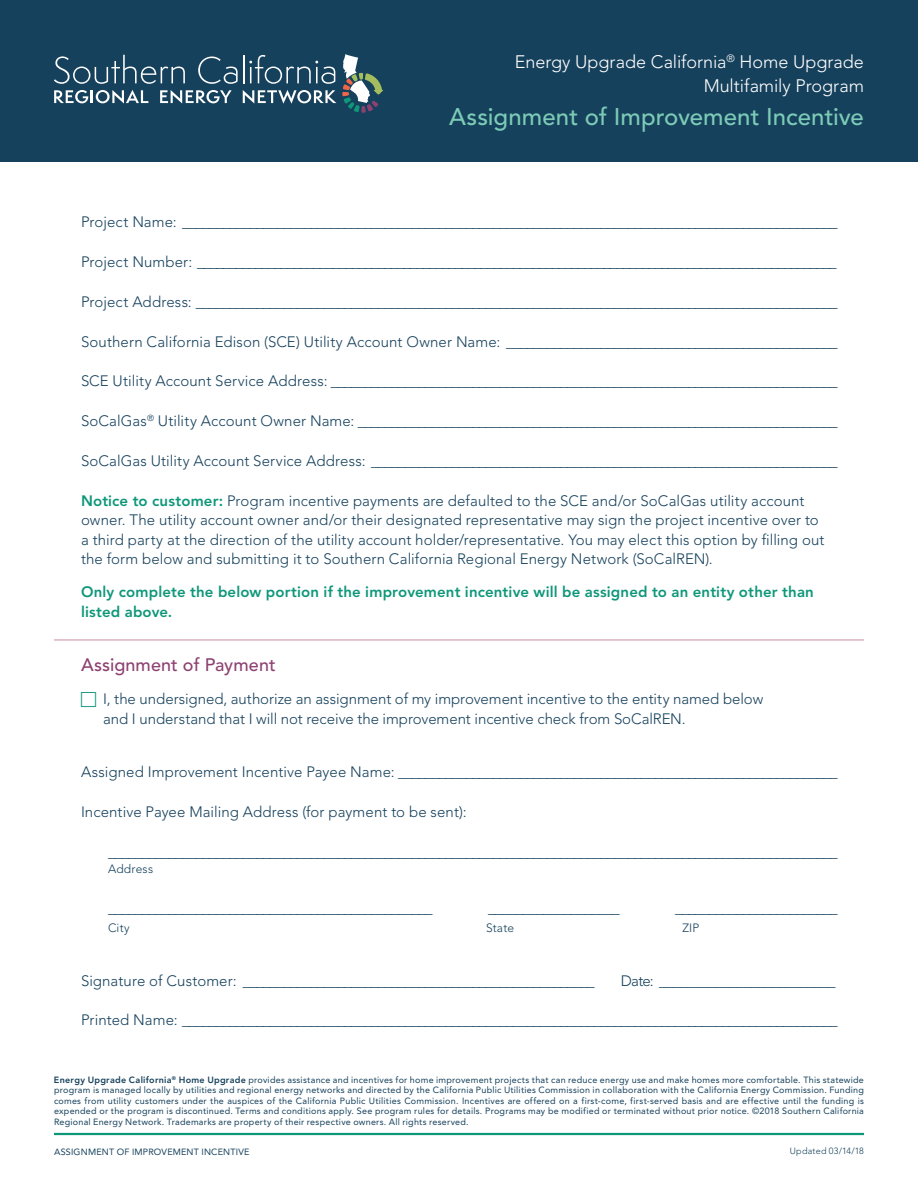
<style>
.page{position:relative;width:918px;height:1188px;background:#fff}
.page>*{position:absolute;margin:0;border:0;box-sizing:border-box;transform-origin:0 0}
.Form_Title{font:500 24px "Avenir LT Std";letter-spacing:.005em;color:#7ccbb7}
.Program_name{font:300 18px/24px "Avenir LT Std";color:#fff;text-align:right}
.S2{font:500 18px "Avenir LT Std";letter-spacing:.005em;color:#8d4171}
.Body{font:300 15px/19.5px "Avenir LT Std";letter-spacing:.005em;color:#16415c}
.Body-2{font:800 15px/19.5px "Avenir LT Std";letter-spacing:.01em;color:#0f977a}
.body_small{font:300 12px "Avenir LT Std";letter-spacing:.015em;color:#16415c}
.t1{font:9px/10.5px "Avenir LT Std";letter-spacing:.025em;color:#16415c;text-align:justify}
.t2{font:300 9px "Avenir LT Std";letter-spacing:.03em;color:#16415c}
.s1{font-weight:800;color:#0f977a}
.s2{font-weight:800}
</style>
<div class="page">
<hr style="left:54px;top:1133px;width:810px;height:2px;background:#0f977a">
<div style="left:0;top:0;width:918px;height:162px;background:#16415c"></div>
<svg style="left:342px;top:54px;width:41px;height:59px"></svg>
<svg style="left:54px;top:90px;width:94px;height:14px"></svg>
<svg style="left:160px;top:90px;width:72px;height:14px"></svg>
<svg style="left:243px;top:90px;width:93px;height:14px"></svg>
<svg style="left:54px;top:55px;width:131px;height:29px"></svg>
<svg style="left:198px;top:55px;width:137px;height:29px"></svg>
<hr style="left:54px;top:640px;width:810px;height:1px;background:#c98da3">
<p class="Program_name" style="left:515px;top:49px;width:351px">Energy Upgrade California<sup>®</sup> Home Upgrade<br>Multifamily Program</p>
<p class="Form_Title" style="left:449px;top:103px;width:416px">Assignment of Improvement Incentive</p>
<p class="Body" style="left:81px;top:212px;width:758px">Project Name: _________________________________________________________________________________________________</p>
<p class="Body" style="left:81px;top:252px;width:757px">Project Number: ___________________________________________________________________________________________________</p>
<p class="Body" style="left:81px;top:292px;width:758px">Project Address: _______________________________________________________________________________________________</p>
<p class="Body" style="left:81px;top:332px;width:758px">Southern California Edison (SCE) Utility Account Owner Name: _________________________________________________</p>
<p class="Body" style="left:81px;top:371px;width:758px">SCE Utility Account Service Address: ___________________________________________________________________________</p>
<p class="Body" style="left:81px;top:411px;width:758px">SoCalGas<sup>®</sup> Utility Account Owner Name: _______________________________________________________________________</p>
<p class="Body" style="left:81px;top:451px;width:758px">SoCalGas Utility Account Service Address: _____________________________________________________________________</p>
<p class="Body" style="left:81px;top:491px;width:745px"><span class="s1">Notice to customer:</span> Program incentive payments are defaulted to the SCE and/or SoCalGas utility account owner. The utility account owner and/or their designated representative may sign the project incentive over to a third party at the direction of the utility account holder/representative. You may elect this option by filling out the form below and submitting it to Southern California Regional Energy Network (SoCalREN).</p>
<p class="Body-2" style="left:81px;top:582px;width:734px">Only complete the below portion if the improvement incentive will be assigned to an entity other than listed above.</p>
<p class="S2" style="left:81px;top:655px;width:196px">Assignment of Payment</p>
<p class="Body" style="left:103px;top:689px;width:662px">I, the undersigned, authorize an assignment of my improvement incentive to the entity named below and I understand that I will not receive the improvement incentive check from SoCalREN.</p>
<p class="Body" style="left:81px;top:762px;width:758px">Assigned Improvement Incentive Payee Name: _________________________________________________________________</p>
<p class="Body" style="left:81px;top:802px;width:387px">Incentive Payee Mailing Address (for payment to be sent):</p>
<p class="Body" style="left:108px;top:842px;width:731px">____________________________________________________________________________________________________________</p>
<p class="body_small" style="left:108px;top:862px;width:47px">Address</p>
<p class="Body" style="left:108px;top:898px;width:326px">________________________________________________</p>
<p class="Body" style="left:488px;top:898px;width:133px">___________________</p>
<p class="Body" style="left:675px;top:898px;width:164px">________________________</p>
<p class="body_small" style="left:108px;top:921px;width:23px">City</p>
<p class="body_small" style="left:486px;top:921px;width:30px">State</p>
<p class="body_small" style="left:682px;top:921px;width:18px">ZIP</p>
<p class="Body" style="left:81px;top:971px;width:515px">Signature of Customer: ____________________________________________________</p>
<p class="Body" style="left:621px;top:971px;width:216px">Date: _________________________</p>
<p class="Body" style="left:81px;top:1010px;width:758px">Printed Name: _________________________________________________________________________________________________</p>
<p class="t1" style="left:54px;top:1074px;width:811px"><span class="s2">Energy Upgrade California</span><sup>®</sup> <span class="s2">Home Upgrade</span> provides assistance and incentives for home improvement projects that can reduce energy use and make homes more comfortable. This statewide program is managed locally by utilities and regional energy networks and directed by the California Public Utilities Commission in collaboration with the California Energy Commission. Funding comes from utility customers under the auspices of the California Public Utilities Commission. Incentives are offered on a first-come, first-served basis and are effective until the funding is expended or the program is discontinued. Terms and conditions apply. See program rules for details. Programs may be modified or terminated without prior notice. ©2018 Southern California Regional Energy Network. Trademarks are property of their respective owners. All rights reserved.</p>
<p class="t1" style="left:54px;top:1147px;width:197px">Assignment of I mprovement I ncentive</p>
<p class="t2" style="left:790px;top:1146px;width:76px">Updated 03/14/18</p>
</div>
